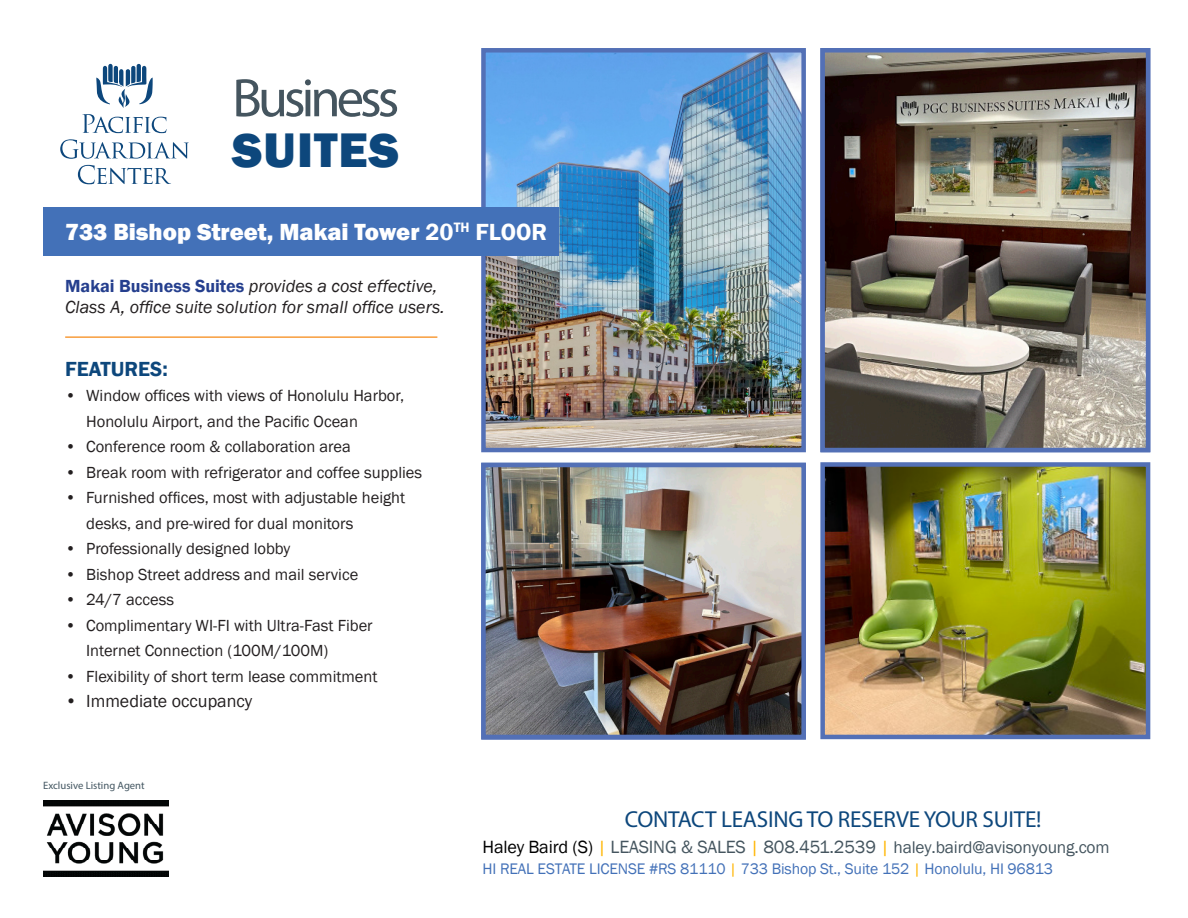
<style>
.page{position:relative;width:1188px;height:918px;background:#fff}
.page>*{position:absolute;margin:0;border:0;box-sizing:border-box;transform-origin:0 0}
.t1{font:54.6px "Myriad Pro";letter-spacing:-.075em;color:#45555f}
.t2{font:800 49.95px "Franklin Gothic";letter-spacing:.02em;color:#0d477c}
.t3{font:800 24px "Franklin Gothic";color:#fff}
.t4{font:23.1px "Myriad Pro";letter-spacing:-.01em;color:#0d477c}
.t5{font:600 21px "Franklin Gothic";color:#0d477c}
.t6{font:italic 18px/21.6px "Franklin Gothic";color:#231f20}
.t7{font:18px "Franklin Gothic";color:#231f20}
.t8{font:17.4px "Franklin Gothic";letter-spacing:-.01em;color:#45555f}
.t9{font:16.5px/25.5px "Franklin Gothic";color:#231f20}
.t10{font:15.75px "Franklin Gothic";letter-spacing:-.01em;color:#4371b8}
.t11{font:10.65px "Myriad Pro";color:#435661}
.s1{font-weight:600}
.s2{font-weight:600;font-style:normal;color:#253f8e}
.s3{font-size:18.15px;color:#000}
.s4{font-size:18.15px;color:#ffb500}
.s5{font-size:18.15px}
.s6{color:#ffb500}
</style>
<div class="page">
<img style="left:43px;top:48px;width:1108px;height:829px">
<p class="t1" style="left:232px;top:64px;width:169px">Business</p>
<p class="t2" style="left:232px;top:118px;width:168px">SUITES</p>
<p class="t3" style="left:65px;top:216px;width:484px">733 Bishop Street, Makai Tower <span class="s1">20</span><sup>TH</sup> <span class="s1">FLOOR</span></p>
<p class="t6" style="left:65px;top:275px;width:381px"><span class="s2">Makai Business Suites</span> provides a cost effective,<br>Class A, office suite solution for small office users.</p>
<p class="t5" style="left:65px;top:356px;width:104px">FEATURES:</p>
<p class="t9" style="left:86px;top:383px;width:319px;text-indent:-21px">• Window offices with views of Honolulu Harbor,<br>Honolulu Airport, and the Pacific Ocean</p>
<p class="t9" style="left:65px;top:434px;width:287px">• Conference room &amp; collaboration area</p>
<p class="t9" style="left:65px;top:460px;width:359px">• Break room with refrigerator and coffee supplies</p>
<p class="t9" style="left:86px;top:485px;width:321px;text-indent:-21px">• Furnished offices, most with adjustable height desks, and pre-wired for dual monitors</p>
<p class="t9" style="left:65px;top:536px;width:227px">• Professionally designed lobby</p>
<p class="t9" style="left:65px;top:562px;width:295px">• Bishop Street address and mail service</p>
<p class="t9" style="left:65px;top:587px;width:110px">• 24/7 access</p>
<p class="t9" style="left:65px;top:613px;width:309px">• Complimentary WI-FI with Ultra-Fast Fiber</p>
<p class="t9" style="left:86px;top:638px;width:244px">Internet Connection (100M/100M)</p>
<p class="t9" style="left:65px;top:664px;width:314px">• Flexibility of short term lease commitment</p>
<p class="t7" style="left:65px;top:690px;width:189px">• Immediate occupancy</p>
<p class="t11" style="left:43px;top:779px;width:103px">Exclusive Listing Agent</p>
<p class="t4" style="left:625px;top:805px;width:418px">CONTACT LEASING TO RESERVE YOUR SUITE!</p>
<p class="t8" style="left:483px;top:836px;width:629px"><span class="s3">Haley Baird (S)</span> <span class="s4">|</span> <span class="s5">LEASING &amp; SALES</span> <span class="s4">|</span> <span class="s5">808.451.2539</span> <span class="s4">|</span> haley.baird@avisonyoung.com</p>
<p class="t10" style="left:483px;top:859px;width:572px">HI REAL ESTATE LICENSE #RS 81110 <span class="s6">|</span> 733 Bishop St., Suite 152 <span class="s6">|</span> Honolulu, HI 96813</p>
</div>
